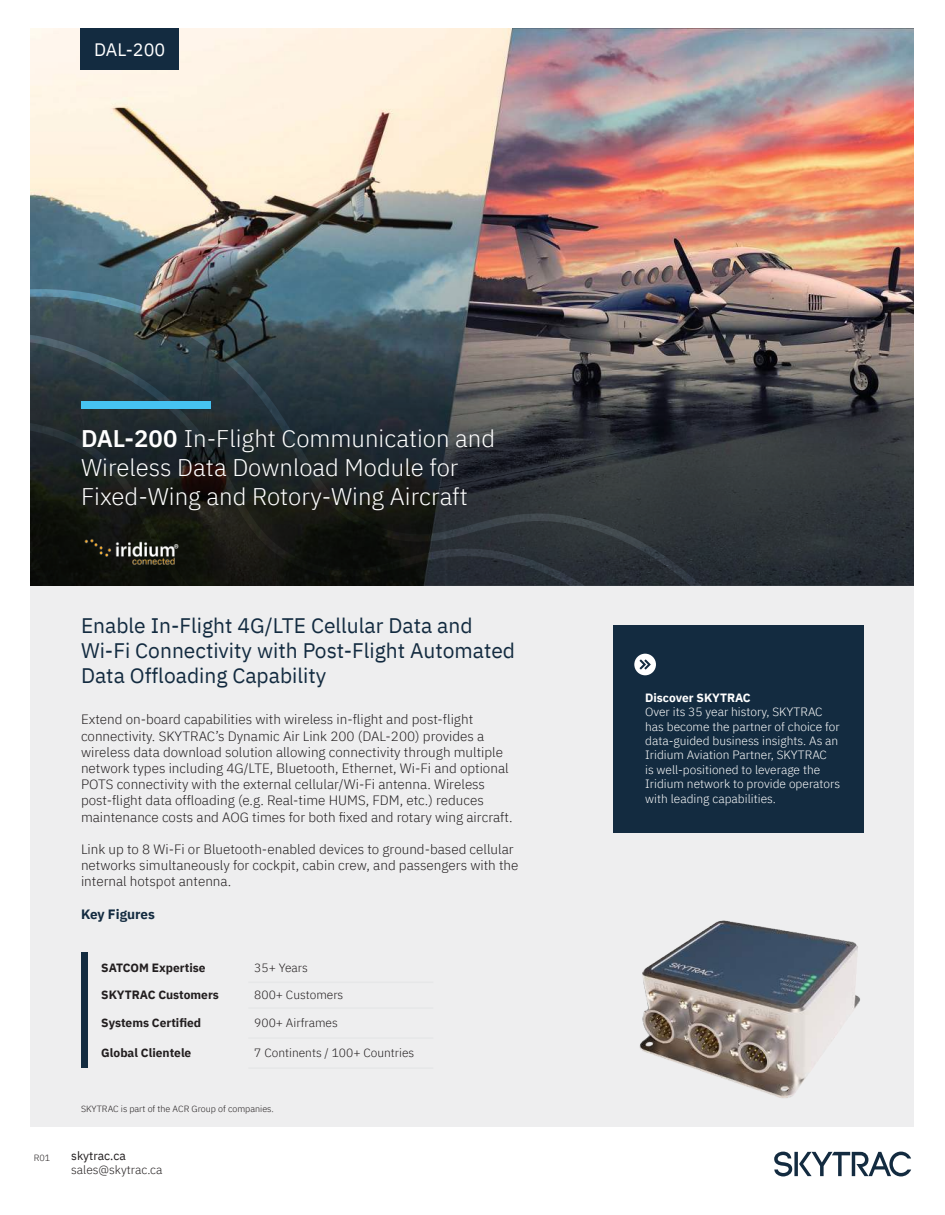
<style>
.page{position:relative;width:945px;height:1215px;background:#fff}
.page>*{position:absolute;margin:0;border:0;box-sizing:border-box;transform-origin:0 0}
.t1{font:300 24px/28.8px "IBM Plex Sans";color:#fff}
.t2{font:21px/25.2px "IBM Plex Sans";color:#132b40}
.t3{font:18px "IBM Plex Sans";color:#fff}
.t4{font:300 13.5px/16.2px "IBM Plex Sans";color:#221e1f}
.t5{font:700 13.5px "IBM Plex Sans";color:#132b40}
.t6{font:300 12px/14.4px "IBM Plex Sans";color:#fff}
.t7{font:300 12px "IBM Plex Sans";color:#221e1f}
.t8{font:700 12px "IBM Plex Sans";color:#221e1f}
.t9{font:700 12px "IBM Plex Sans";color:#fff}
.t10{font:12px "IBM Plex Sans";color:#221e1f}
.t11{font:300 9px "IBM Plex Sans";color:#221e1f}
.s1{font-weight:600}
</style>
<div class="page">
<svg style="left:774px;top:1152px;width:137px;height:24px"></svg>
<div style="left:31px;top:29px;width:883px;height:1098px;background:#eeeeef"></div>
<img style="left:30px;top:29px;width:883px;height:319px">
<svg style="left:832px;top:348px;width:82px;height:238px;background:#3c3e42"></svg>
<svg style="left:30px;top:279px;width:802px;height:307px;background:#353b3e"></svg>
<img style="left:81px;top:536px;width:99px;height:32px">
<div style="left:81px;top:401px;width:130px;height:8px;background:#46c3f1"></div>
<img style="left:639px;top:920px;width:221px;height:178px">
<div style="left:613px;top:625px;width:251px;height:208px;background:#132b40"></div>
<svg style="left:634px;top:654px;width:22px;height:21px"></svg>
<div style="left:81px;top:952px;width:6px;height:115px;background:#132b40"></div>
<hr style="left:248px;top:982px;width:185px;height:1px;background:#e6e7e8">
<hr style="left:248px;top:1007px;width:185px;height:2px;background:#e6e7e8">
<hr style="left:248px;top:1037px;width:185px;height:2px;background:#e6e7e8">
<hr style="left:248px;top:1067px;width:185px;height:2px;background:#e6e7e8">
<div style="left:81px;top:29px;width:98px;height:41px;background:#132b40"></div>
<h3 class="t3" style="left:94px;top:43px;width:73px">DAL-200</h3>
<h1 class="t1" style="left:81px;top:426px;width:416px"><span class="s1">DAL-200</span> In-Flight Communication and<br>Wireless Data Download Module for<br>Fixed-Wing and Rotory-Wing Aircraft</h1>
<p class="t11" style="left:34px;top:1154px;width:18px">R01</p>
<h2 class="t2" style="left:81px;top:614px;width:436px">Enable In-Flight 4G/LTE Cellular Data and<br>Wi-Fi Connectivity with Post-Flight Automated<br>Data Offloading Capability</h2>
<p class="t4" style="left:81px;top:713px;width:433px">Extend on-board capabilities with wireless in-flight and post-flight connectivity. SKYTRAC’s Dynamic Air Link 200 (DAL-200) provides a wireless data download solution allowing connectivity through multiple network types including 4G/LTE, Bluetooth, Ethernet, Wi-Fi and optional POTS connectivity with the external cellular/Wi-Fi antenna. Wireless post-flight data offloading (e.g. Real-time HUMS, FDM, etc.) reduces maintenance costs and AOG times for both fixed and rotary wing aircraft.</p>
<p class="t4" style="left:81px;top:842px;width:439px">Link up to 8 Wi-Fi or Bluetooth-enabled devices to ground-based cellular networks simultaneously for cockpit, cabin crew, and passengers with the internal hotspot antenna.</p>
<p class="t5" style="left:81px;top:909px;width:75px">Key Figures</p>
<p class="t8" style="left:101px;top:963px;width:106px">SATCOM Expertise</p>
<p class="t7" style="left:254px;top:963px;width:55px">35+ Years</p>
<p class="t8" style="left:101px;top:990px;width:119px">SKYTRAC Customers</p>
<p class="t7" style="left:254px;top:990px;width:91px">800+ Customers</p>
<p class="t8" style="left:101px;top:1013px;width:101px">Systems Certified</p>
<p class="t7" style="left:254px;top:1018px;width:85px">900+ Airframes</p>
<p class="t8" style="left:101px;top:1048px;width:92px">Global Clientele</p>
<p class="t7" style="left:254px;top:1048px;width:162px">7 Continents / 100+ Countries</p>
<p class="t11" style="left:81px;top:1105px;width:194px">SKYTRAC is part of the ACR Group of companies.</p>
<p class="t10" style="left:71px;top:1151px;width:56px">skytrac.ca</p>
<p class="t7" style="left:71px;top:1165px;width:93px">sales@skytrac.ca</p>
<p class="t9" style="left:645px;top:693px;width:107px">Discover SKYTRAC</p>
<p class="t6" style="left:645px;top:706px;width:197px">Over its 35 year history, SKYTRAC has become the partner of choice for data-guided business insights. As an Iridium Aviation Partner, SKYTRAC<br>is well-positioned to leverage the Iridium network to provide operators with leading capabilities.</p>
</div>
